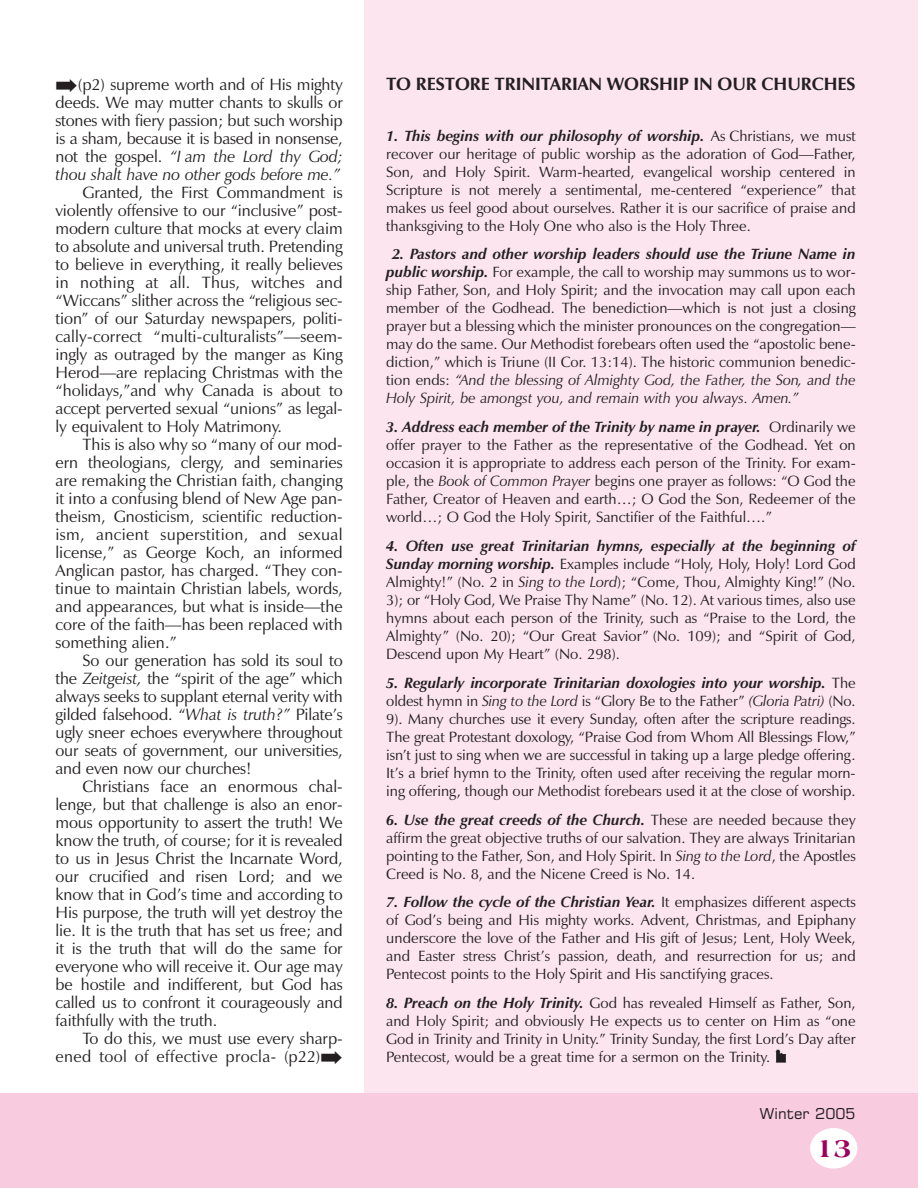
<style>
.page{position:relative;width:918px;height:1188px;background:#fff}
.page>*{position:absolute;margin:0;border:0;box-sizing:border-box;transform-origin:0 0}
.t1{font:800 27px "Americana BT";color:#9e005d}
.t2{font:700 18px "Zapf Humanist 601 BT";color:#231f20}
.t3{font:16.5px/18px "Zapf Humanist 601 BT";letter-spacing:-.005em;color:#231f20;text-align:justify}
.t4{font:15px/18px "Zapf Humanist 601 BT";color:#231f20;text-align:justify}
.t5{font:15px "Square 721 BT";color:#231f20}
.s1{font-style:italic}
.s2{font-weight:700;font-style:italic}
</style>
<div class="page">
<div style="left:364px;top:0;width:554px;height:1094px;background:#fce5ef"></div>
<div style="left:0;top:1094px;width:918px;height:94px;background:#f9cbdf"></div>
<div style="left:810px;top:1128px;width:47px;height:41px;background:#fff;border-radius:50%"></div>
<svg style="left:775px;top:1050px;width:12px;height:13px"></svg>
<p class="t3" style="left:55px;top:77px;width:289px">➡(p2) supreme worth and of His mighty deeds. We may mutter chants to skulls or stones with fiery passion; but such worship is a sham, because it is based in nonsense, not the gospel. <span class="s1">“I am the Lord thy God; thou shalt have no other gods before me.”</span></p>
<p class="t3" style="left:55px;top:185px;width:289px;text-indent:27px">Granted, the First Commandment is violently offensive to our “inclusive” post&shy;modern culture that mocks at every claim to absolute and universal truth. Pretending to believe in everything, it really believes in nothing at all. Thus, witches and “Wiccans” slither across the “religious sec&shy;tion” of our Saturday newspapers, politi&shy;cally-correct “multi-culturalists”—seem&shy;ingly as outraged by the manger as King Herod—are replacing Christmas with the “holidays,”and why Canada is about to accept perverted sexual “unions” as legal&shy;ly equivalent to Holy Matrimony.</p>
<p class="t3" style="left:55px;top:437px;width:289px;text-indent:27px">This is also why so “many of our mod&shy;ern theologians, clergy, and seminaries are remaking the Christian faith, changing it into a confusing blend of New Age pan&shy;theism, Gnosticism, scientific reduction&shy;ism, ancient superstition, and sexual license,” as George Koch, an informed Anglican pastor, has charged. “They con&shy;tinue to maintain Christian labels, words, and appearances, but what is inside—the core of the faith—has been replaced with something alien.”</p>
<p class="t3" style="left:55px;top:653px;width:289px;text-indent:27px">So our generation has sold its soul to the <span class="s1">Zeitgeist,</span> the “spirit of the age” which always seeks to supplant eternal verity with gilded falsehood. “<span class="s1">What is truth?”</span> Pilate’s ugly sneer echoes everywhere throughout our seats of government, our universities, and even now our churches!</p>
<p class="t3" style="left:55px;top:779px;width:289px;text-indent:27px">Christians face an enormous chal&shy;lenge, but that challenge is also an enor&shy;mous opportunity to assert the truth! We know the truth, of course; for it is revealed to us in Jesus Christ the Incarnate Word, our crucified and risen Lord; and we know that in God’s time and according to His purpose, the truth will yet destroy the lie. It is the truth that has set us free; and it is the truth that will do the same for everyone who will receive it. Our age may be hostile and indifferent, but God has called us to confront it courageously and faithfully with the truth.</p>
<p class="t3" style="left:55px;top:1031px;width:289px;text-align:right">To do this, we must use every sharp&shy;ened tool of effective procla- (p22)➡</p>
<p class="t2" style="left:386px;top:77px;width:471px">TO RESTORE TRINITARIAN WORSHIP IN OUR CHURCHES</p>
<p class="t4" style="left:386px;top:128px;width:471px"><span class="s2">1. This begins with our philosophy of worship.</span> As Christians, we must recover our heritage of public worship as the adoration of God—Father, Son, and Holy Spirit. Warm-hearted, evangelical worship centered in Scripture is not merely a sentimental, me-centered “experience” that makes us feel good about ourselves. Rather it is our sacrifice of praise and thanksgiving to the Holy One who also is the Holy Three.</p>
<p class="t4" style="left:386px;top:247px;width:471px;text-indent:6px"><span class="s2">2. Pastors and other worship leaders should use the Triune Name in public worship.</span> For example, the call to worship may summons us to wor&shy;ship Father, Son, and Holy Spirit; and the invocation may call upon each member of the Godhead. The benediction—which is not just a closing prayer but a blessing which the minister pronounces on the congregation— may do the same. Our Methodist forebears often used the “apostolic bene&shy;diction,” which is Triune (II Cor. 13:14). The historic communion benedic&shy;tion ends: <span class="s1">“And the blessing of Almighty God, the Father, the Son, and the Holy Spirit, be amongst you, and remain with you always. Amen.”</span></p>
<p class="t4" style="left:386px;top:420px;width:471px"><span class="s2">3. Address each member of the Trinity by name in prayer.</span> Ordinarily we offer prayer to the Father as the representative of the Godhead. Yet on occasion it is appropriate to address each person of the Trinity. For exam&shy;ple, the <span class="s1">Book of Common Prayer</span> begins one prayer as follows: “O God the Father, Creator of Heaven and earth…; O God the Son, Redeemer of the world…; O God the Holy Spirit, Sanctifier of the Faithful….”</p>
<p class="t4" style="left:386px;top:538px;width:471px"><span class="s2">4. Often use great Trinitarian hymns, especially at the beginning of Sunday morning worship.</span> Examples include “Holy, Holy, Holy! Lord God Almighty!” (No. 2 in <span class="s1">Sing to the Lord</span>); “Come, Thou, Almighty King!” (No.<br>3); or “Holy God, We Praise Thy Name” (No. 12). At various times, also use hymns about each person of the Trinity, such as “Praise to the Lord, the Almighty” (No. 20); “Our Great Savior” (No. 109); and “Spirit of God, Descend upon My Heart” (No. 298).</p>
<p class="t4" style="left:386px;top:675px;width:471px"><span class="s2">5. Regularly incorporate Trinitarian doxologies into your worship.</span> The oldest hymn in <span class="s1">Sing to the Lord</span> is “Glory Be to the Father” <span class="s1">(Gloria Patri)</span> (No.<br>9). Many churches use it every Sunday, often after the scripture readings.<br>The great Protestant doxology, “Praise God from Whom All Blessings Flow,” isn’t just to sing when we are successful in taking up a large pledge offering.<br>It’s a brief hymn to the Trinity, often used after receiving the regular morn&shy;ing offering, though our Methodist forebears used it at the close of worship.</p>
<p class="t4" style="left:386px;top:812px;width:471px"><span class="s2">6. Use the great creeds of the Church.</span> These are needed because they affirm the great objective truths of our salvation. They are always Trinitarian pointing to the Father, Son, and Holy Spirit. In <span class="s1">Sing to the Lord</span>, the Apostles Creed is No. 8, and the Nicene Creed is No. 14.</p>
<p class="t4" style="left:386px;top:895px;width:471px"><span class="s2">7. Follow the cycle of the Christian Year.</span> It emphasizes different aspects of God’s being and His mighty works. Advent, Christmas, and Epiphany underscore the love of the Father and His gift of Jesus; Lent, Holy Week, and Easter stress Christ’s passion, death, and resurrection for us; and Pentecost points to the Holy Spirit and His sanctifying graces.</p>
<p class="t4" style="left:386px;top:996px;width:471px"><span class="s2">8. Preach on the Holy Trinity.</span> God has revealed Himself as Father, Son, and Holy Spirit; and obviously He expects us to center on Him as “one God in Trinity and Trinity in Unity.” Trinity Sunday, the first Lord’s Day after Pentecost, would be a great time for a sermon on the Trinity.</p>
<p class="t5" style="left:760px;top:1109px;width:98px">Winter 2005</p>
<h1 class="t1" style="left:816px;top:1137px;width:37px">13</h1>
</div>
